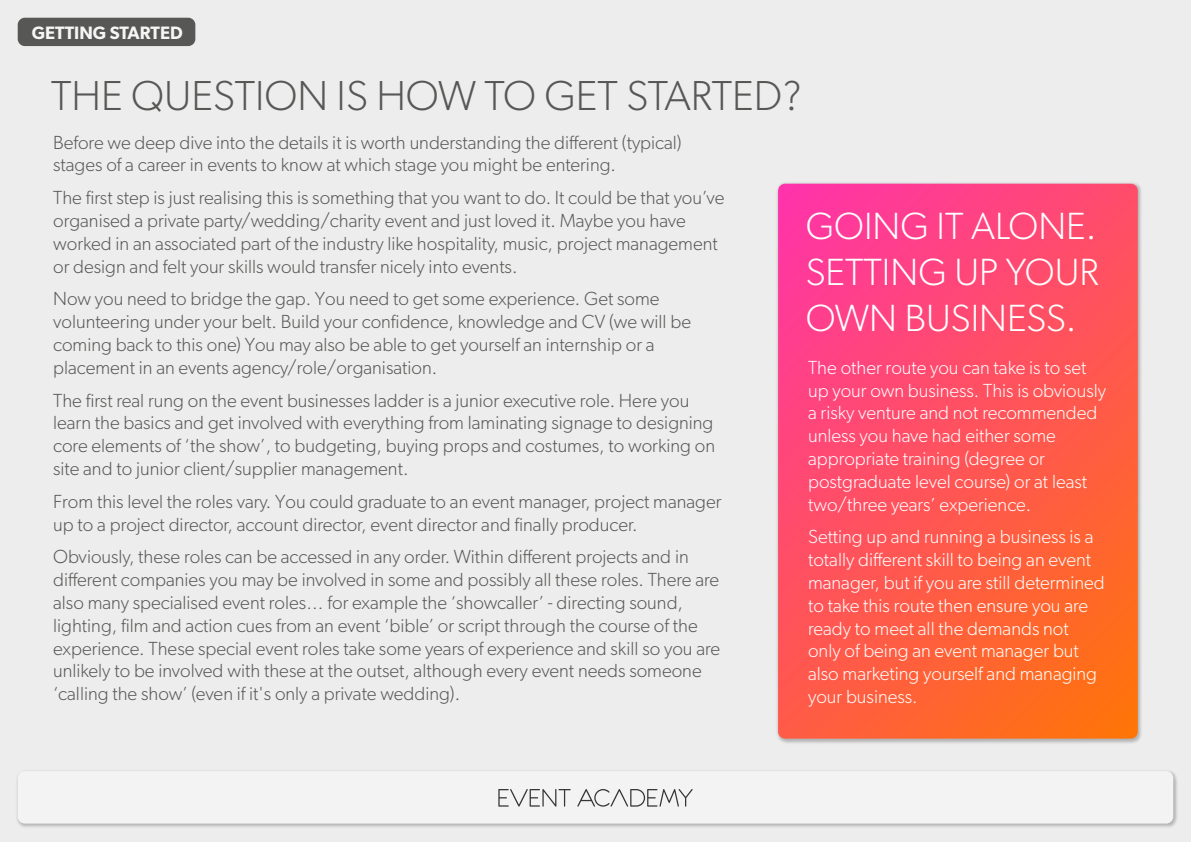
<style>
.page{position:relative;width:1191px;height:842px;background:#ededed}
.page>*{position:absolute;margin:0;border:0;box-sizing:border-box;transform-origin:0 0}
.t1{font:300 42px "Gibson";color:#575756}
.t2{font:300 38px/45.6px "Gibson";color:#fff;text-align:justify}
.t3{font:300 19px/22.8px "Gibson";color:#575756}
.t4{font:300 19px/22.8px "Gibson";color:#fff}
.t5{font:600 18px "Gibson";color:#f6f6f6}
</style>
<div class="page">
<img style="left:777px;top:183px;width:364px;height:560px">
<svg style="left:778px;top:184px;width:359px;height:555px;background:#fe5359"></svg>
<img style="left:17px;top:771px;width:1160px;height:56px">
<div style="left:18px;top:771px;width:1155px;height:52px;background:#f3f3f3;border-radius:7px"></div>
<svg style="left:498px;top:789px;width:194px;height:18px"></svg>
<div style="left:18px;top:18px;width:177px;height:28px;background:#575756;border-radius:7px"></div>
<p class="t5" style="left:32px;top:22px;width:152px">GETTING STARTED</p>
<h1 class="t1" style="left:51px;top:70px;width:752px">THE QUESTION IS HOW TO GET STARTED?</h1>
<p class="t3" style="left:53px;top:130px;width:630px">Before we deep dive into the details it is worth understanding the different (typical) stages of a career in events to know at which stage you might be entering.</p>
<p class="t3" style="left:53px;top:186px;width:673px">The first step is just realising this is something that you want to do. It could be that you’ve organised a private party/wedding/charity event and just loved it. Maybe you have worked in an associated part of the industry like hospitality, music, project management or design and felt your skills would transfer nicely into events.</p>
<p class="t3" style="left:53px;top:287px;width:639px">Now you need to bridge the gap. You need to get some experience. Get some volunteering under your belt. Build your confidence, knowledge and CV (we will be coming back to this one) You may also be able to get yourself an internship or a placement in an events agency/role/organisation.</p>
<p class="t3" style="left:53px;top:388px;width:663px">The first real rung on the event businesses ladder is a junior executive role. Here you learn the basics and get involved with everything from laminating signage to designing core elements of ‘the show’, to budgeting, buying props and costumes, to working on site and to junior client/supplier management.</p>
<p class="t3" style="left:53px;top:490px;width:670px">From this level the roles vary. You could graduate to an event manager, project manager up to a project director, account director, event director and finally producer.</p>
<p class="t3" style="left:53px;top:545px;width:668px">Obviously, these roles can be accessed in any order. Within different projects and in different companies you may be involved in some and possibly all these roles. There are also many specialised event roles… for example the ‘showcaller’ - directing sound, lighting, film and action cues from an event ‘bible’ or script through the course of the experience. These special event roles take some years of experience and skill so you are unlikely to be involved with these at the outset, although every event needs someone ‘calling the show’ (even if it's only a private wedding).</p>
<h2 class="t2" style="left:805px;top:203px;width:294px">GOING IT ALONE.<br>SETTING UP YOUR OWN BUSINESS.</h2>
<p class="t4" style="left:808px;top:356px;width:299px">The other route you can take is to set up your own business. This is obviously a risky venture and not recommended unless you have had either some appropriate training (degree or postgraduate level course) or at least two/three years’ experience.</p>
<p class="t4" style="left:808px;top:525px;width:298px">Setting up and running a business is a totally different skill to being an event manager, but if you are still determined to take this route then ensure you are ready to meet all the demands not only of being an event manager but also marketing yourself and managing your business.</p>
</div>
